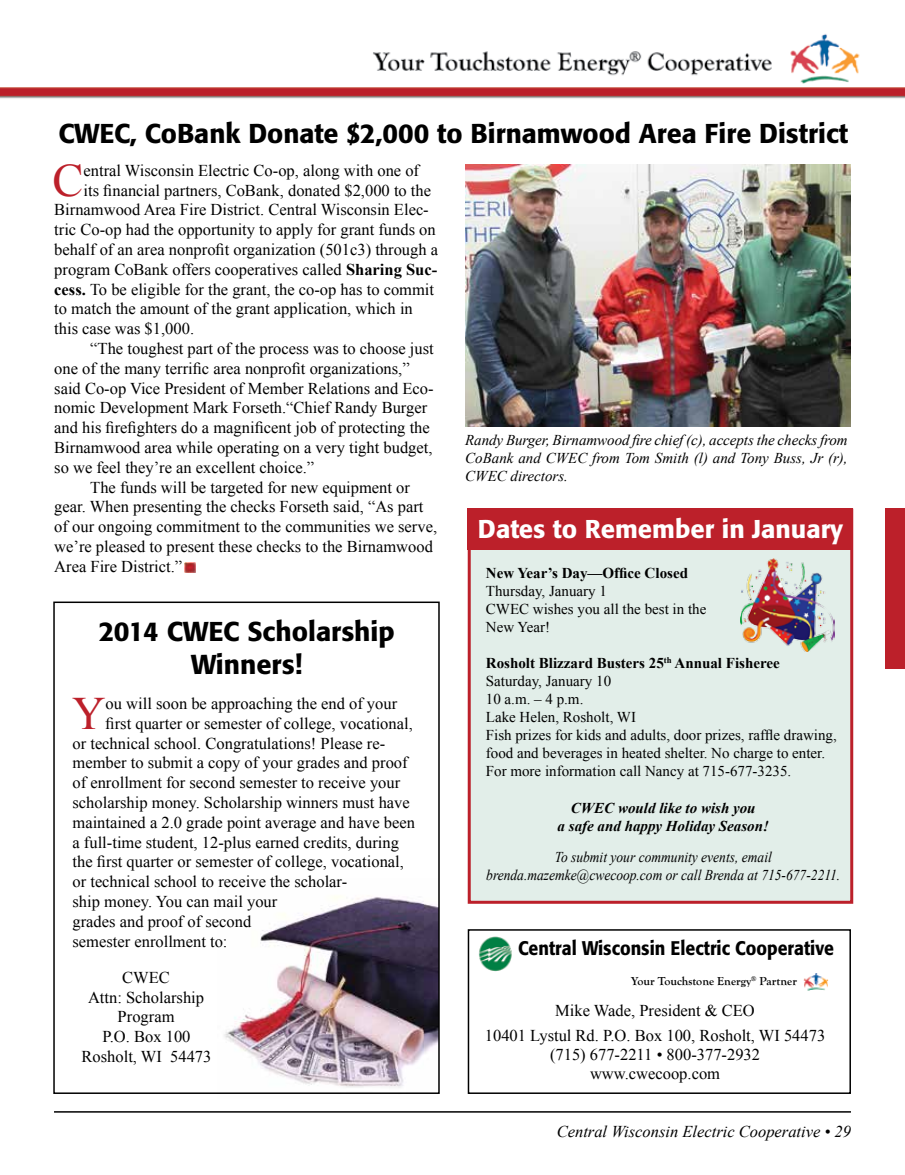
<style>
.page{position:relative;width:905px;height:1175px;background:#fff}
.page>*{position:absolute;margin:0;border:0;box-sizing:border-box;transform-origin:0 0}
.t1{font:46.35px "Times New Roman";color:#bc202a}
.t2{font:500 27px/32.4px "Formata";color:#000;text-align:center}
.t3{font:500 25.5px "Formata";color:#fff}
.t4{font:500 19.5px "Formata";color:#000;scale:.9 1}
.t5{font:16.5px/19.8px "Times New Roman";color:#000;text-align:center}
.t6{font:italic 16.5px "Times New Roman";color:#000}
.t7{font:15px/18px "Times New Roman";color:#000}
.t8{font:italic 15px/18px "Times New Roman";color:#000;text-align:justify}
.t9{font:italic 15px/18px "Times New Roman";color:#000;text-align:center;scale:.9 1}
.t10{font:italic 700 15px/18px "Times New Roman";color:#000;text-align:center}
.t11{font:700 12px "Goudy Old Style T";color:#000}
.s1{font-weight:700}
</style>
<div class="page">
<img style="left:224px;top:896px;width:213px;height:192px">
<div style="left:53px;top:601px;width:387px;height:493px;border:2px solid #000"></div>
<div style="left:467px;top:508px;width:386px;height:395px;background:#e2eee9;border:3px solid #bc202a"></div>
<div style="left:467px;top:508px;width:386px;height:41px;background:#bc202a"></div>
<img style="left:0;top:34px;width:904px;height:65px">
<div style="left:885px;top:508px;width:19px;height:161px;background:#bc202a"></div>
<hr style="left:54px;top:1111px;width:796px;height:1px;background:#000">
<img style="left:479px;top:936px;width:33px;height:35px">
<img style="left:803px;top:973px;width:25px;height:18px">
<div style="left:467px;top:929px;width:383px;height:165px;border:2px solid #000"></div>
<img style="left:465px;top:164px;width:385px;height:262px">
<img style="left:740px;top:558px;width:94px;height:93px">
<svg style="left:184px;top:562px;width:11px;height:11px"></svg>
<p class="t2" style="left:58px;top:117px;width:791px">CWEC, CoBank Donate $2,000 to Birnamwood Area Fire District</p>
<p class="t1" style="left:53px;top:149px;width:32px">C</p>
<p class="t5" style="left:84px;top:160px;width:337px">entral Wisconsin Electric Co-op, along with one of</p>
<p class="t5" style="left:84px;top:180px;width:349px">its financial partners, CoBank, donated $2,000 to the</p>
<p class="t5" style="left:54px;top:200px;width:376px">Birnamwood Area Fire District. Central Wisconsin Elec-</p>
<p class="t5" style="left:54px;top:219px;width:383px">tric Co-op had the opportunity to apply for grant funds on</p>
<p class="t5" style="left:54px;top:239px;width:385px">behalf of an area nonprofit organization (501c3) through a</p>
<p class="t5" style="left:54px;top:259px;width:384px">program CoBank offers cooperatives called <span class="s1">Sharing Suc-</span></p>
<p class="t5" style="left:54px;top:279px;width:381px"><span class="s1">cess.</span> To be eligible for the grant, the co-op has to commit</p>
<p class="t5" style="left:54px;top:299px;width:360px">to match the amount of the grant application, which in</p>
<p class="t5" style="left:54px;top:318px;width:141px">this case was $1,000.</p>
<p class="t5" style="left:90px;top:338px;width:345px">“The toughest part of the process was to choose just</p>
<p class="t5" style="left:54px;top:358px;width:357px">one of the many terrific area nonprofit organizations,”</p>
<p class="t5" style="left:54px;top:378px;width:381px">said Co-op Vice President of Member Relations and Eco-</p>
<p class="t5" style="left:54px;top:398px;width:374px">nomic Development Mark Forseth.“Chief Randy Burger</p>
<p class="t5" style="left:54px;top:417px;width:377px">and his firefighters do a magnificent job of protecting the</p>
<p class="t5" style="left:54px;top:437px;width:380px">Birnamwood area while operating on a very tight budget,</p>
<p class="t5" style="left:54px;top:457px;width:261px">so we feel they’re an excellent choice.”</p>
<p class="t5" style="left:90px;top:477px;width:321px">The funds will be targeted for new equipment or</p>
<p class="t5" style="left:54px;top:497px;width:371px">gear. When presenting the checks Forseth said, “As part</p>
<p class="t5" style="left:54px;top:516px;width:384px">of our ongoing commitment to the communities we serve,</p>
<p class="t5" style="left:54px;top:536px;width:380px">we’re pleased to present these checks to the Birnamwood</p>
<p class="t5" style="left:54px;top:556px;width:129px">Area Fire District.”</p>
<p class="t2" style="left:99px;top:615px;width:297px">2014 CWEC Scholarship<br>Winners!</p>
<p class="t1" style="left:72px;top:682px;width:35px">Y</p>
<p class="t5" style="left:106px;top:693px;width:293px">ou will soon be approaching the end of your</p>
<p class="t5" style="left:106px;top:713px;width:309px">first quarter or semester of college, vocational,</p>
<p class="t5" style="left:72px;top:733px;width:314px">or technical school. Congratulations! Please re-</p>
<p class="t5" style="left:72px;top:752px;width:336px">member to submit a copy of your grades and proof</p>
<p class="t5" style="left:72px;top:772px;width:329px">of enrollment for second semester to receive your</p>
<p class="t5" style="left:72px;top:792px;width:339px">scholarship money. Scholarship winners must have</p>
<p class="t5" style="left:72px;top:812px;width:344px">maintained a 2.0 grade point average and have been</p>
<p class="t5" style="left:72px;top:832px;width:328px">a full-time student, 12-plus earned credits, during</p>
<p class="t5" style="left:72px;top:851px;width:333px">the first quarter or semester of college, vocational,</p>
<p class="t5" style="left:72px;top:871px;width:276px">or technical school to receive the scholar-</p>
<p class="t5" style="left:72px;top:891px;width:206px">ship money. You can mail your</p>
<p class="t5" style="left:72px;top:911px;width:180px">grades and proof of second</p>
<p class="t5" style="left:72px;top:931px;width:156px">semester enrollment to:</p>
<p class="t5" style="left:82px;top:967px;width:131px">CWEC<br>Attn: Scholarship<br>Program<br>P.O. Box 100<br>Rosholt, WI 54473</p>
<p class="t8" style="left:465px;top:430px;width:384px">Randy Burger, Birnamwood fire chief (c), accepts the checks from CoBank and CWEC from Tom Smith (l) and Tony Buss, Jr (r), CWEC directors.</p>
<p class="t3" style="left:478px;top:513px;width:366px">Dates to Remember in January</p>
<p class="t7" style="left:486px;top:564px;width:222px"><span class="s1">New Year’s Day—Office Closed<br></span>Thursday, January 1<br>CWEC wishes you all the best in the<br>New Year!</p>
<p class="t7" style="left:486px;top:654px;width:352px"><span class="s1">Rosholt Blizzard Busters 25</span><sup>th</sup> <span class="s1">Annual Fisheree </span>Saturday, January 10<br>10 a.m. – 4 p.m.<br>Lake Helen, Rosholt, WI<br>Fish prizes for kids and adults, door prizes, raffle drawing, food and beverages in heated shelter. No charge to enter.<br>For more information call Nancy at 715-677-3235.</p>
<p class="t10" style="left:557px;top:798px;width:213px">CWEC would like to wish you<br>a safe and happy Holiday Season!</p>
<p class="t9" style="left:486px;top:847px;width:395px">To submit your community events, email brenda.mazemke@cwecoop.com or call Brenda at 715-677-2211.</p>
<p class="t4" style="left:518px;top:935px;width:352px">Central Wisconsin Electric Cooperative</p>
<p class="t11" style="left:631px;top:974px;width:167px">Your Touchstone Energy<sup>®</sup> Partner</p>
<p class="t5" style="left:485px;top:997px;width:342px;line-height:25.5px">Mike Wade, President &amp; CEO<br>10401 Lystul Rd. P.O. Box 100, Rosholt, WI 54473</p>
<p class="t5" style="left:550px;top:1045px;width:212px;line-height:18.8px">(715) 677-2211 • 800-377-2932 www.cwecoop.com</p>
<p class="t6" style="left:556px;top:1120px;width:296px">Central Wisconsin Electric Cooperative • 29</p>
</div>
